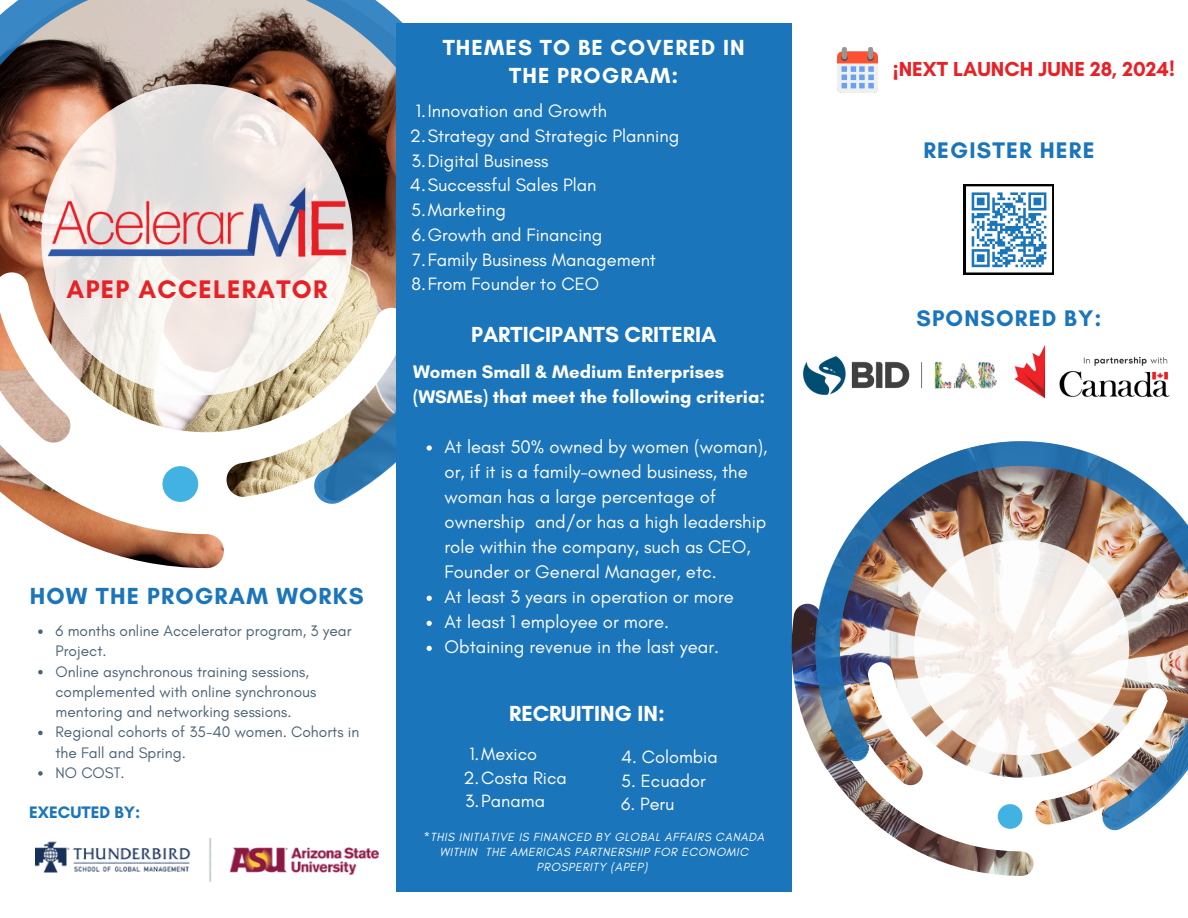
<style>
.page{position:relative;width:1188px;height:918px;background:#fff}
.page>*{position:absolute;margin:0;border:0;box-sizing:border-box;transform-origin:0 0}
.t1{font:700 25.8px "Glacial Indifference";letter-spacing:.05em;color:#e62227}
.t2{font:700 23.7px "Glacial Indifference";letter-spacing:.05em;color:#1b75bb}
.t3{font:700 22.95px "Glacial Indifference";letter-spacing:.05em;color:#1b75bb}
.t4{font:700 22.2px "Glacial Indifference";color:#fff}
.t5{font:700 22.2px/28.2px "Glacial Indifference";letter-spacing:.05em;color:#fff;text-align:center}
.t6{font:700 20.7px "Glacial Indifference";color:#e62227}
.t7{font:18.45px/25px "Glacial Indifference";color:#fff}
.t8{font:700 18.45px/25px "Glacial Indifference";color:#fff}
.t9{font:18.3px "Glacial Indifference";color:#fff}
.t10{font:18.15px "Glacial Indifference";color:#fff}
.t11{font:700 16.95px "Glacial Indifference";color:#1b75bb}
.t12{font:15.45px/20.2px "Glacial Indifference";color:#4a6376}
.t13{font:italic 12px/15px "Glacial Indifference";letter-spacing:.05em;color:#fff;text-align:center}
.s1{font-family:"Noto Sans"}
</style>
<div class="page">
<img style="left:15px;top:504px;width:209px;height:64px">
<img style="left:0;top:0;width:403px;height:504px">
<svg style="left:41px;top:84px;width:312px;height:312px"></svg>
<img style="left:46px;top:182px;width:302px;height:81px">
<div style="left:396px;top:23px;width:396px;height:868px;background:#1b75bb"></div>
<img style="left:36px;top:839px;width:343px;height:42px">
<img style="left:792px;top:603px;width:324px;height:273px">
<img style="left:815px;top:441px;width:373px;height:389px">
<svg style="left:914px;top:540px;width:215px;height:215px;fill:#f5efe9"></svg>
<svg style="left:964px;top:184px;width:90px;height:91px"></svg>
<img style="left:804px;top:357px;width:192px;height:38px">
<img style="left:996px;top:345px;width:174px;height:54px">
<img style="left:837px;top:47px;width:41px;height:45px">
<svg style="left:38px;top:629px;width:5px;height:5px"></svg>
<svg style="left:38px;top:670px;width:5px;height:4px"></svg>
<svg style="left:38px;top:731px;width:5px;height:4px"></svg>
<svg style="left:38px;top:771px;width:5px;height:5px"></svg>
<svg style="left:427px;top:445px;width:5px;height:6px"></svg>
<svg style="left:427px;top:596px;width:5px;height:5px"></svg>
<svg style="left:427px;top:621px;width:5px;height:5px"></svg>
<svg style="left:427px;top:646px;width:5px;height:5px"></svg>
<h1 class="t1" style="left:67px;top:274px;width:262px">APEP ACCELERATOR</h1>
<p class="t2" style="left:30px;top:581px;width:335px">HOW THE PROGRAM WORKS</p>
<p class="t12" style="left:56px;top:621px;width:298px">6 months online Accelerator program, 3 year<br>Project.</p>
<p class="t12" style="left:56px;top:661px;width:262px">Online asynchronous training sessions, complemented with online synchronous mentoring and networking sessions.</p>
<p class="t12" style="left:56px;top:722px;width:305px">Regional cohorts of 35-40 women. Cohorts in the Fall and Spring.</p>
<p class="t12" style="left:56px;top:762px;width:71px">NO COST.</p>
<h2 class="t11" style="left:29px;top:802px;width:113px">EXECUTED BY:</h2>
<p class="t5" style="left:443px;top:33px;width:304px">THEMES TO BE COVERED IN<br>THE PROGRAM:</p>
<h3 class="t9" style="left:416px;top:100px;width:193px">1.Innovation and Growth</h3>
<p class="t9" style="left:410px;top:125px;width:271px">2.Strategy and Strategic Planning</p>
<p class="t9" style="left:412px;top:149px;width:139px">3.Digital Business</p>
<p class="t9" style="left:410px;top:174px;width:188px">4.Successful Sales Plan</p>
<p class="t9" style="left:411px;top:199px;width:96px">5.Marketing</p>
<p class="t9" style="left:412px;top:224px;width:192px">6.Growth and Financing</p>
<p class="t9" style="left:412px;top:248px;width:245px">7.Family Business Management</p>
<p class="t9" style="left:411px;top:273px;width:189px">8.From Founder to CEO</p>
<p class="t4" style="left:471px;top:321px;width:247px">PARTICIPANTS CRITERIA</p>
<h3 class="t8" style="left:413px;top:359px;width:354px">Women Small &amp; Medium Enterprises (WSMEs) that meet the following criteria:</h3>
<p class="t7" style="left:445px;top:434px;width:325px">At least 50% owned by women (woman), or, if it is a family-owned business, the woman has a large percentage of ownership and/or has a high leadership role within the company, such as CEO, Founder or General Manager, etc.</p>
<h3 class="t7" style="left:445px;top:584px;width:291px">At least 3 years in operation or more</h3>
<p class="t7" style="left:445px;top:609px;width:226px">At least 1 employee or more.</p>
<p class="t7" style="left:445px;top:634px;width:276px">Obtaining revenue in the last year.</p>
<p class="t4" style="left:509px;top:700px;width:157px">RECRUITING IN:</p>
<p class="t10" style="left:469px;top:743px;width:69px">1.Mexico</p>
<p class="t10" style="left:463px;top:766px;width:105px">2.Costa Rica</p>
<h3 class="t10" style="left:465px;top:790px;width:81px">3.Panama</h3>
<p class="t10" style="left:621px;top:746px;width:98px">4. Colombia</p>
<p class="t10" style="left:621px;top:769px;width:86px">5. Ecuador</p>
<p class="t10" style="left:621px;top:793px;width:55px">6. Peru</p>
<p class="t13" style="left:424px;top:830px;width:342px">*THIS INITIATIVE IS FINANCED BY GLOBAL AFFAIRS CANADA<br>WITHIN THE AMERICAS PARTNERSHIP FOR ECONOMIC<br>PROSPERITY (APEP)</p>
<p class="t6" style="left:893px;top:56px;width:284px"><span class="s1">¡</span>NEXT LAUNCH JUNE 28, 2024!</p>
<p class="t3" style="left:924px;top:136px;width:173px">REGISTER HERE</p>
<h4 class="t3" style="left:916px;top:304px;width:187px">SPONSORED BY:</h4>
</div>
